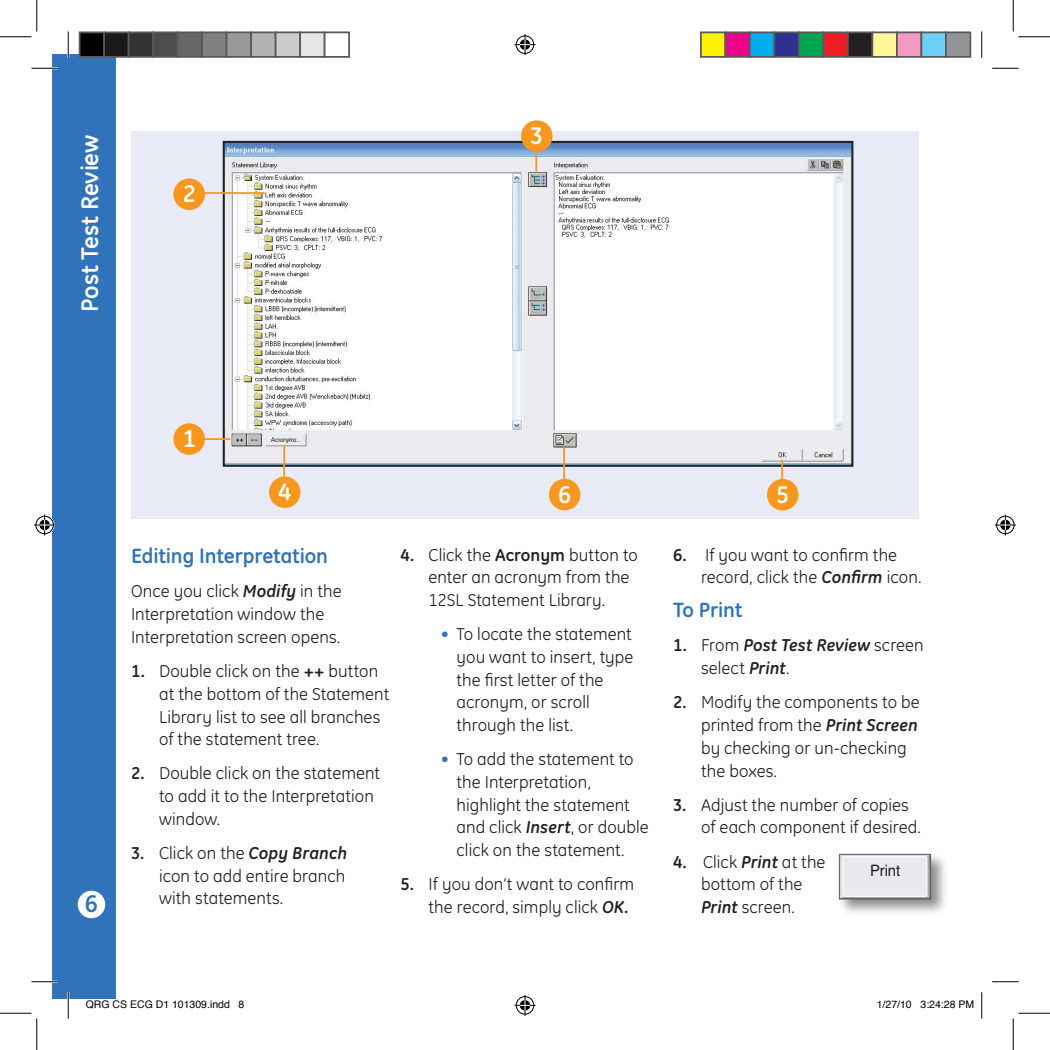
<style>
.page{position:relative;width:1050px;height:1050px;background:#fff}
.page>*{position:absolute;margin:0;border:0;box-sizing:border-box;transform-origin:0 0}
.t1{font:700 24.5px "GE Inspira";letter-spacing:-.005em;color:#fff}
.t2{font:700 24.5px "GE Inspira";color:#3073ba}
.t3{font:700 21px "GE Inspira";letter-spacing:-.005em;color:#3073ba}
.t4{font:17.5px/22.8px "GE Inspira";letter-spacing:.005em;color:#231f20}
.t5{font:italic 700 17.5px/22.8px "GE Inspira";color:#231f20}
.t6{font:15.75px "Helvetica";letter-spacing:-.01em;color:#231f20;scale:.95 1}
.t7{font:10.5px "Helvetica";color:#000}
.s1{font-weight:700;font-style:italic}
.s2{font-weight:700}
.s3{font-weight:700;color:#3073ba}
.s4{font-style:normal}
.s5{font-weight:400;font-style:normal}
</style>
<div class="page">
<div style="left:52px;top:54px;width:64px;height:945px;background:#3073ba"></div>
<div style="left:78px;top:891px;width:27px;height:27px;background:#fff;border-radius:50%"></div>
<div style="left:131px;top:131px;width:788px;height:387px;background:#e8ebf6"></div>
<div style="left:173px;top:423px;width:32px;height:32px;background:#f7971d;border-radius:50%"></div>
<img style="left:226px;top:144px;width:624px;height:320px">
<div style="left:223px;top:141px;width:630px;height:326px;border:2px solid #231f20"></div>
<hr style="left:200px;top:192px;width:65px;height:2px;background:#f7971d">
<div style="left:173px;top:178px;width:32px;height:32px;background:#f7971d;border-radius:50%"></div>
<div style="left:521px;top:120px;width:32px;height:32px;background:#f7971d;border-radius:50%"></div>
<hr style="left:535px;top:145px;width:2px;height:27px;background:#f7971d">
<div style="left:269px;top:477px;width:32px;height:31px;background:#f7971d;border-radius:50%"></div>
<hr style="left:194px;top:438px;width:36px;height:2px;background:#f7971d">
<hr style="left:283px;top:445px;width:2px;height:34px;background:#f7971d">
<hr style="left:781px;top:460px;width:2px;height:34px;background:#f7971d">
<div style="left:549px;top:479px;width:31px;height:31px;background:#f7971d;border-radius:50%"></div>
<hr style="left:563px;top:447px;width:2px;height:34px;background:#f7971d">
<div style="left:767px;top:479px;width:31px;height:32px;background:#f7971d;border-radius:50%"></div>
<div style="left:837px;top:852px;width:111px;height:64px;background:#231f20;opacity:.5"></div>
<svg style="left:839px;top:854px;width:92px;height:46px"></svg>
<div style="left:843px;top:856px;width:85px;height:41px;background:#eae9ef;border:1px solid #fafafa"></div>
<hr style="left:32px;top:67px;width:26px;height:2px;background:#fff">
<hr style="left:32px;top:981px;width:26px;height:2px;background:#fff">
<hr style="left:67px;top:32px;width:2px;height:26px;background:#fff">
<hr style="left:67px;top:992px;width:2px;height:26px;background:#fff">
<svg style="left:32px;top:68px;width:26px;height:1px"></svg>
<svg style="left:992px;top:68px;width:26px;height:1px"></svg>
<svg style="left:32px;top:981px;width:26px;height:1px"></svg>
<svg style="left:992px;top:981px;width:26px;height:1px"></svg>
<svg style="left:68px;top:32px;width:1px;height:26px"></svg>
<svg style="left:68px;top:992px;width:1px;height:26px"></svg>
<svg style="left:981px;top:32px;width:1px;height:26px"></svg>
<svg style="left:981px;top:992px;width:1px;height:26px"></svg>
<hr style="left:0;top:36px;width:32px;height:1px;background:#000">
<hr style="left:1018px;top:36px;width:32px;height:1px;background:#000">
<hr style="left:0;top:1013px;width:32px;height:1px;background:#000">
<hr style="left:1018px;top:1013px;width:32px;height:1px;background:#000">
<hr style="left:36px;top:0;width:1px;height:32px;background:#000">
<hr style="left:36px;top:1018px;width:1px;height:32px;background:#000">
<hr style="left:1013px;top:0;width:1px;height:32px;background:#000">
<hr style="left:1013px;top:1018px;width:1px;height:32px;background:#000">
<svg style="left:514px;top:34px;width:22px;height:21px"></svg>
<svg style="left:514px;top:995px;width:22px;height:21px"></svg>
<svg style="left:34px;top:514px;width:21px;height:22px"></svg>
<svg style="left:995px;top:514px;width:21px;height:22px"></svg>
<div style="left:80px;top:32px;width:24px;height:25px;background:#000"></div>
<div style="left:79px;top:32px;width:26px;height:26px;border:2px solid #595959"></div>
<div style="left:104px;top:32px;width:25px;height:25px;background:#1a1a1a"></div>
<div style="left:103px;top:32px;width:27px;height:26px;border:2px solid #595959"></div>
<div style="left:129px;top:32px;width:24px;height:25px;background:#333"></div>
<div style="left:128px;top:32px;width:26px;height:26px;border:2px solid #595959"></div>
<div style="left:153px;top:32px;width:25px;height:25px;background:#4d4d4d"></div>
<div style="left:152px;top:32px;width:26px;height:26px;border:2px solid #595959"></div>
<div style="left:178px;top:32px;width:24px;height:25px;background:#666"></div>
<div style="left:177px;top:32px;width:26px;height:26px;border:2px solid #595959"></div>
<div style="left:202px;top:32px;width:25px;height:25px;background:#808080"></div>
<div style="left:201px;top:32px;width:27px;height:26px;border:2px solid #595959"></div>
<div style="left:227px;top:32px;width:24px;height:25px;background:#999"></div>
<div style="left:226px;top:32px;width:26px;height:26px;border:2px solid #595959"></div>
<div style="left:251px;top:32px;width:25px;height:25px;background:#b3b3b3"></div>
<div style="left:250px;top:32px;width:26px;height:26px;border:2px solid #595959"></div>
<div style="left:276px;top:32px;width:24px;height:25px;background:#ccc"></div>
<div style="left:275px;top:32px;width:26px;height:26px;border:2px solid #595959"></div>
<div style="left:300px;top:32px;width:25px;height:25px;background:#e6e6e6"></div>
<div style="left:299px;top:32px;width:27px;height:26px;border:2px solid #595959"></div>
<div style="left:324px;top:32px;width:26px;height:26px;border:2px solid #595959"></div>
<div style="left:701px;top:32px;width:24px;height:25px;background:#fff101"></div>
<div style="left:700px;top:32px;width:26px;height:26px;border:2px solid #595959"></div>
<div style="left:725px;top:32px;width:25px;height:25px;background:#ed028c"></div>
<div style="left:724px;top:32px;width:27px;height:26px;border:2px solid #595959"></div>
<div style="left:750px;top:32px;width:24px;height:25px;background:#00aeef"></div>
<div style="left:749px;top:32px;width:26px;height:26px;border:2px solid #595959"></div>
<div style="left:774px;top:32px;width:25px;height:25px;background:#2e3092"></div>
<div style="left:774px;top:32px;width:26px;height:26px;border:2px solid #595959"></div>
<div style="left:799px;top:32px;width:24px;height:25px;background:#00a54f"></div>
<div style="left:798px;top:32px;width:26px;height:26px;border:2px solid #595959"></div>
<div style="left:823px;top:32px;width:25px;height:25px;background:#ee1d23"></div>
<div style="left:822px;top:32px;width:27px;height:26px;border:2px solid #595959"></div>
<div style="left:848px;top:32px;width:24px;height:25px;background:#231f20"></div>
<div style="left:847px;top:32px;width:26px;height:26px;border:2px solid #595959"></div>
<div style="left:872px;top:32px;width:25px;height:25px;background:#fff79a"></div>
<div style="left:872px;top:32px;width:26px;height:26px;border:2px solid #595959"></div>
<div style="left:897px;top:32px;width:24px;height:25px;background:#f499c2"></div>
<div style="left:896px;top:32px;width:26px;height:26px;border:2px solid #595959"></div>
<div style="left:921px;top:32px;width:25px;height:25px;background:#6bcff6"></div>
<div style="left:920px;top:32px;width:27px;height:26px;border:2px solid #595959"></div>
<div style="left:946px;top:32px;width:24px;height:25px;background:#939598"></div>
<div style="left:945px;top:32px;width:26px;height:26px;border:2px solid #595959"></div>
<h1 class="t1" style="left:74px;top:312px;width:178px;rotate:-90deg">Post Test Review</h1>
<h1 class="t1" style="left:183px;top:178px;width:14px">2</h1>
<h1 class="t1" style="left:530px;top:120px;width:14px">3</h1>
<h1 class="t2" style="left:85px;top:888px;width:14px">6</h1>
<h1 class="t1" style="left:183px;top:423px;width:14px">1</h1>
<h1 class="t1" style="left:278px;top:476px;width:14px">4</h1>
<h1 class="t1" style="left:558px;top:478px;width:14px">6</h1>
<h1 class="t1" style="left:776px;top:479px;width:14px">5</h1>
<p class="t3" style="left:131px;top:543px;width:199px">Editing Interpretation</p>
<p class="t4" style="left:131px;top:580px;width:212px">Once you click <span class="s1">Modify</span> in the<br>Interpretation window the<br>Interpretation screen opens.</p>
<p class="t4" style="left:159px;top:660px;width:232px;text-indent:-28px"><span class="s2">1.</span> Double click on the <span class="s1">++</span> button at the bottom of the Statement<br>Library list to see all branches of the statement tree.</p>
<p class="t4" style="left:159px;top:762px;width:222px;text-indent:-28px"><span class="s2">2.</span> Double click on the statement to add it to the Interpretation window.</p>
<p class="t4" style="left:159px;top:842px;width:190px;text-align:justify;text-indent:-28px"><span class="s2">3.</span> Click on the <span class="s1">Copy Branch </span>icon to add entire branch with statements.</p>
<p class="t4" style="left:429px;top:543px;width:211px;text-indent:-28px"><span class="s2">4.</span> Click the <span class="s2">Acronym</span> button to enter an acronym from the<br>12SL Statement Library.</p>
<p class="t4" style="left:457px;top:623px;width:178px;text-indent:-16px"><span class="s3">•</span> To locate the statement you want to insert, type the first letter of the acronym, or scroll through the list.</p>
<p class="t4" style="left:457px;top:748px;width:194px;text-indent:-16px"><span class="s3">•</span> To add the statement to the Interpretation, highlight the statement and click <span class="s1">Insert</span>, or double click on the statement.</p>
<p class="t4" style="left:429px;top:873px;width:207px;text-indent:-28px"><span class="s2">5.</span> If you don’t want to confirm the record, simply click <span class="s1">OK.</span></p>
<p class="t4" style="left:701px;top:543px;width:222px;text-indent:-28px"><span class="s2">6.</span> If you want to confirm the record, click the <span class="s1">Confirm</span> icon.</p>
<p class="t3" style="left:673px;top:597px;width:71px">To Print</p>
<p class="t5" style="left:701px;top:634px;width:224px;text-indent:-28px"><span class="s4">1.</span> <span class="s5">From</span> Post Test Review <span class="s5">screen select</span> Print<span class="s5">.</span></p>
<p class="t4" style="left:701px;top:691px;width:220px;text-indent:-28px"><span class="s2">2.</span> Modify the components to be printed from the <span class="s1">Print Screen </span>by checking or un-checking the boxes.</p>
<p class="t4" style="left:701px;top:793px;width:221px;text-indent:-28px"><span class="s2">3.</span> Adjust the number of copies of each component if desired.</p>
<p class="t4" style="left:673px;top:850px;width:154px;text-align:center"><span class="s2">4.</span> Click <span class="s1">Print</span> at the bottom of the<br><span class="s1">Print</span> screen.</p>
<p class="t6" style="left:870px;top:858px;width:33px">Print</p>
<p class="t7" style="left:86px;top:996px;width:160px">QRG CS ECG D1 101309.indd 8</p>
<p class="t7" style="left:877px;top:996px;width:99px">1/27/10 3:24:28 PM</p>
</div>
